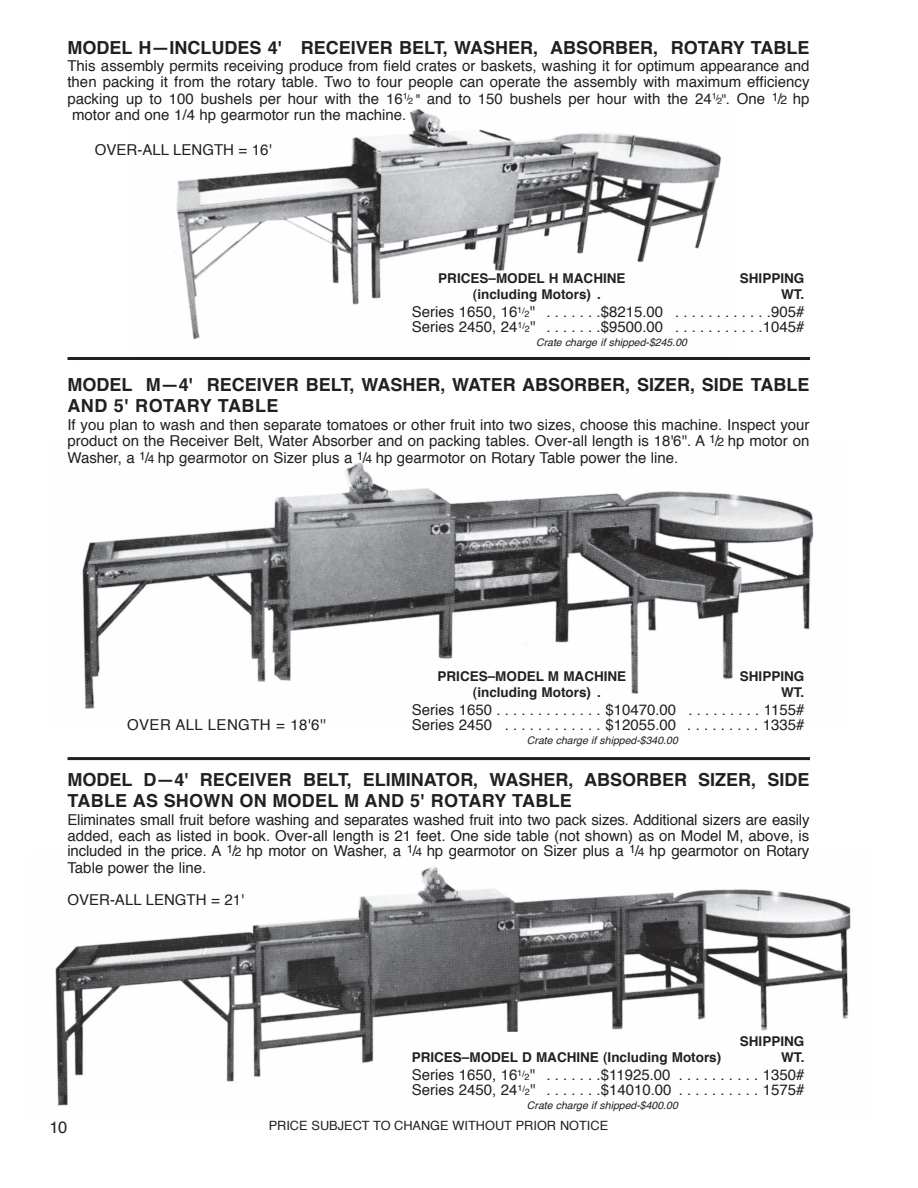
<style>
.page{position:relative;width:918px;height:1188px;background:#fff}
.page>*{position:absolute;margin:0;border:0;box-sizing:border-box;transform-origin:0 0}
.t1{font:700 18px/21px "Helvetica";color:#231f20}
.t2{font:16.5px "Helvetica";color:#231f20}
.t3{font:15px/16.5px "Helvetica";color:#231f20}
.t4{font:15px "Helvetica";letter-spacing:.03em;color:#231f20}
.t5{font:700 13.5px "Helvetica";color:#231f20}
.t6{font:12.75px "Helvetica";color:#231f20}
.t7{font:italic 10.5px "Helvetica";color:#231f20}
.s1{font-size:9px}
.s2{font-size:13.5px}
.s3{font-size:12px}
</style>
<div class="page">
<img style="left:55px;top:866px;width:796px;height:240px">
<img style="left:82px;top:444px;width:732px;height:265px">
<img style="left:174px;top:109px;width:547px;height:231px">
<hr style="left:68px;top:357px;width:742px;height:3px;background:#231f20">
<hr style="left:68px;top:757px;width:742px;height:3px;background:#231f20">
<p class="t1" style="left:67px;top:37px;width:743px">MODEL H—INCLUDES 4' RECEIVER BELT, WASHER, ABSORBER, ROTARY TABLE</p>
<p class="t3" style="left:67px;top:57px;width:744px">This assembly permits receiving produce from field crates or baskets, washing it for optimum appearance and</p>
<p class="t3" style="left:67px;top:74px;width:744px">then packing it from the rotary table. Two to four people can operate the assembly with maximum efficiency</p>
<p class="t3" style="left:67px;top:90px;width:743px">packing up to 100 bushels per hour with the 16<sup>1/</sup><span class="s1">2</span> <span class="s2">''</span> and to 150 bushels per hour with the 24<sup>1/</sup><span class="s1">2</span><span class="s2">''</span>. One <sup>1</sup>/<span class="s3">2</span> hp</p>
<p class="t3" style="left:72px;top:107px;width:336px">motor and one 1/4 hp gearmotor run the machine.</p>
<p class="t3" style="left:95px;top:142px;width:178px">OVER-ALL LENGTH = 16'</p>
<p class="t5" style="left:438px;top:267px;width:189px">PRICES–MODEL H MACHINE</p>
<p class="t5" style="left:740px;top:267px;width:66px">SHIPPING</p>
<p class="t5" style="left:473px;top:283px;width:129px">(including Motors) .</p>
<p class="t5" style="left:781px;top:283px;width:25px">WT.</p>
<p class="t3" style="left:412px;top:305px;width:394px;line-height:15px">Series 1650, 16<sup>1/</sup><span class="s1">2</span>'' . . . . . . .$8215.00 . . . . . . . . . . . .905#<br>Series 2450, 24<sup>1/</sup><span class="s1">2</span>'' . . . . . . .$9500.00 . . . . . . . . . . .1045#</p>
<p class="t7" style="left:536px;top:334px;width:152px">Crate charge if shipped-$245.00</p>
<p class="t1" style="left:67px;top:374px;width:743px">MODEL M—4' RECEIVER BELT, WASHER, WATER ABSORBER, SIZER, SIDE TABLE<br>AND 5' ROTARY TABLE</p>
<p class="t3" style="left:67px;top:417px;width:744px;text-align:justify">If you plan to wash and then separate tomatoes or other fruit into two sizes, choose this machine. Inspect your product on the Receiver Belt, Water Absorber and on packing tables. Over-all length is 18'6''. A <sup>1</sup>/<span class="s3">2</span> hp motor on Washer, a <sup>1</sup>/<span class="s3">4</span> hp gearmotor on Sizer plus a <sup>1</sup>/<span class="s3">4</span> hp gearmotor on Rotary Table power the line.</p>
<p class="t5" style="left:438px;top:665px;width:190px">PRICES–MODEL M MACHINE</p>
<p class="t5" style="left:740px;top:665px;width:66px">SHIPPING</p>
<p class="t5" style="left:473px;top:682px;width:129px">(including Motors) .</p>
<p class="t5" style="left:781px;top:682px;width:25px">WT.</p>
<p class="t3" style="left:412px;top:702px;width:394px">Series 1650 . . . . . . . . . . . . . $10470.00 . . . . . . . . . 1155#</p>
<p class="t4" style="left:127px;top:713px;width:200px">OVER ALL LENGTH = 18'6''</p>
<p class="t3" style="left:412px;top:717px;width:394px">Series 2450 . . . . . . . . . . . . $12055.00 . . . . . . . . . 1335#</p>
<p class="t7" style="left:527px;top:732px;width:152px">Crate charge if shipped-$340.00</p>
<p class="t1" style="left:67px;top:769px;width:744px">MODEL D—4' RECEIVER BELT, ELIMINATOR, WASHER, ABSORBER SIZER, SIDE<br>TABLE AS SHOWN ON MODEL M AND 5' ROTARY TABLE</p>
<p class="t3" style="left:67px;top:812px;width:744px">Eliminates small fruit before washing and separates washed fruit into two pack sizes. Additional sizers are easily added, each as listed in book. Over-all length is 21 feet. One side table (not shown) as on Model M, above, is</p>
<p class="t3" style="left:67px;top:843px;width:743px">included in the price. A <sup>1</sup>/<span class="s3">2</span> hp motor on Washer, a <sup>1</sup>/<span class="s3">4</span> hp gearmotor on Sizer plus a <sup>1</sup>/<span class="s3">4</span> hp gearmotor on Rotary<br>Table power the line.</p>
<p class="t3" style="left:67px;top:892px;width:178px">OVER-ALL LENGTH = 21'</p>
<p class="t2" style="left:50px;top:1114px;width:19px">10</p>
<p class="t5" style="left:740px;top:1030px;width:66px">SHIPPING</p>
<p class="t5" style="left:412px;top:1047px;width:311px">PRICES–MODEL D MACHINE (Including Motors)</p>
<p class="t5" style="left:781px;top:1047px;width:25px">WT.</p>
<p class="t3" style="left:412px;top:1068px;width:394px;line-height:15px">Series 1650, 16<sup>1/</sup><span class="s1">2</span>'' . . . . . . .$11925.00 . . . . . . . . . . 1350#<br>Series 2450, 24<sup>1/</sup><span class="s1">2</span>'' . . . . . . .$14010.00 . . . . . . . . . . 1575#</p>
<p class="t7" style="left:527px;top:1097px;width:152px">Crate charge if shipped-$400.00</p>
<p class="t6" style="left:269px;top:1115px;width:341px">PRICE SUBJECT TO CHANGE WITHOUT PRIOR NOTICE</p>
</div>
